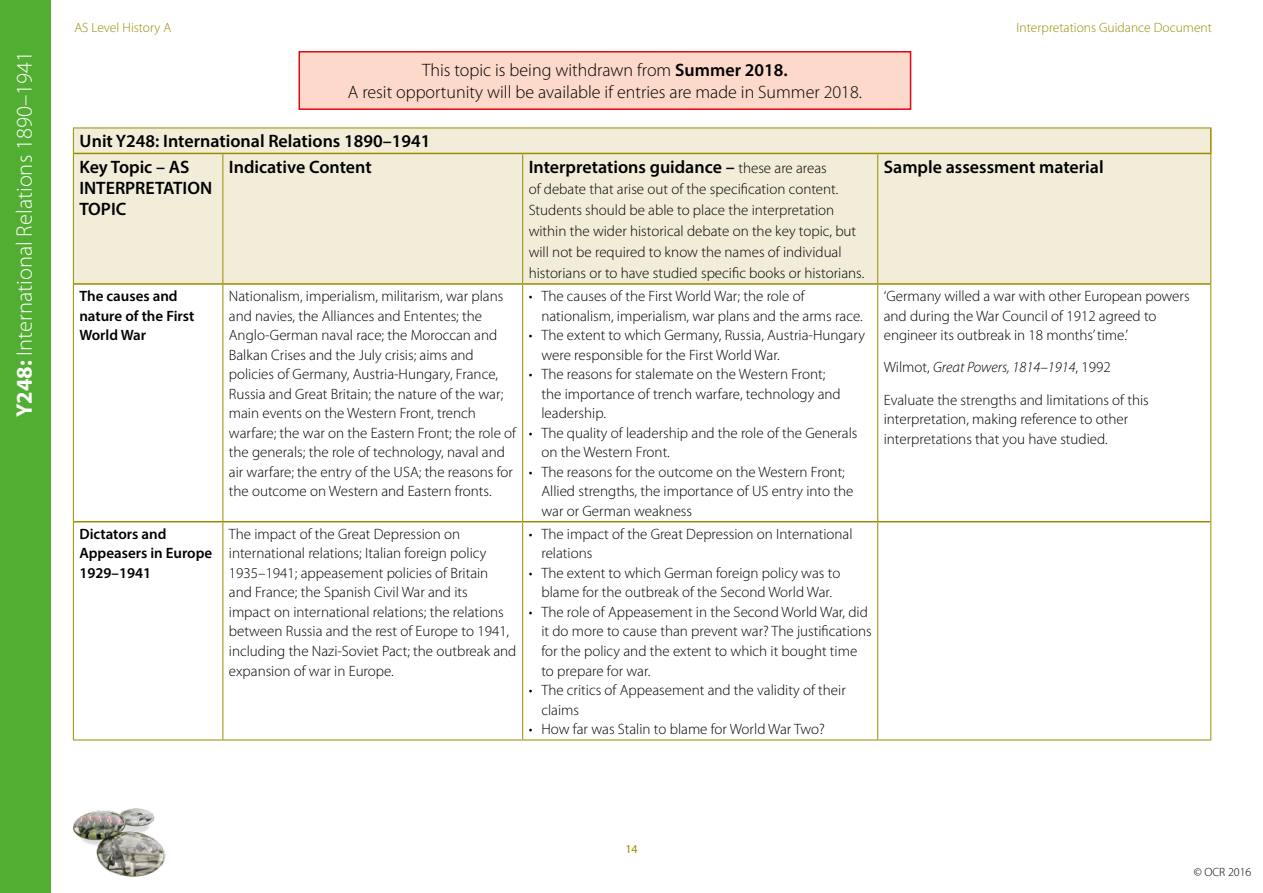
<style>
.page{position:relative;width:1263px;height:893px;background:#fff}
.page>*{position:absolute;margin:0;border:0;box-sizing:border-box;transform-origin:0 0}
.t1{font:300 22.5px "Myriad Pro";color:#fff}
.Body_Contents{font:600 18px "Myriad Pro";color:#000}
.t2{font:300 18px "Myriad Pro";color:#000}
.Table_header{font:600 18px/21px "Myriad Pro";color:#000}
.Table_body{font:300 15px/19.5px "Myriad Pro";color:#000}
.Table_bullets{font:300 15px/19.5px "Myriad Pro";color:#000}
.Body_Contents-2{font:300 15px/21px "Myriad Pro";color:#000}
.Table_body-2{font:600 15px/19.5px "Myriad Pro";color:#000}
.Table_body-3{font:italic 300 15px "Myriad Pro";color:#000}
.t3{font:300 13.5px "Myriad Pro";color:#988b00}
.t4{font:300 12px "Myriad Pro";color:#000}
.t5{font:12px "Myriad Pro";color:#988b00}
.s1{font-weight:700}
.s2{font-weight:600}
.s3{font-weight:300;font-size:15px}
.s4{font-style:normal}
</style>
<div class="page">
<img style="left:73px;top:808px;width:93px;height:69px">
<div style="left:0;top:0;width:51px;height:893px;background:#52ae32"></div>
<div style="left:74px;top:129px;width:1136px;height:154px;background:#f1edd8"></div>
<hr style="left:74px;top:153px;width:149px;height:1px;background:#988b00">
<hr style="left:223px;top:153px;width:300px;height:1px;background:#988b00">
<hr style="left:523px;top:153px;width:355px;height:1px;background:#988b00">
<hr style="left:878px;top:153px;width:333px;height:1px;background:#988b00">
<hr style="left:74px;top:521px;width:149px;height:1px;background:#988b00">
<hr style="left:223px;top:521px;width:300px;height:1px;background:#988b00">
<hr style="left:523px;top:521px;width:355px;height:1px;background:#988b00">
<hr style="left:878px;top:521px;width:332px;height:1px;background:#988b00">
<hr style="left:222px;top:154px;width:1px;height:129px;background:#988b00">
<hr style="left:522px;top:154px;width:1px;height:129px;background:#988b00">
<hr style="left:877px;top:154px;width:1px;height:129px;background:#988b00">
<hr style="left:222px;top:285px;width:1px;height:236px;background:#988b00">
<hr style="left:522px;top:285px;width:1px;height:236px;background:#988b00">
<hr style="left:877px;top:285px;width:1px;height:236px;background:#988b00">
<hr style="left:222px;top:522px;width:1px;height:218px;background:#988b00">
<hr style="left:522px;top:522px;width:1px;height:218px;background:#988b00">
<hr style="left:877px;top:522px;width:1px;height:218px;background:#988b00">
<hr style="left:74px;top:283px;width:149px;height:2px;background:#988b00">
<hr style="left:223px;top:283px;width:300px;height:2px;background:#988b00">
<hr style="left:523px;top:283px;width:355px;height:2px;background:#988b00">
<hr style="left:878px;top:283px;width:332px;height:2px;background:#988b00">
<svg style="left:73px;top:129px;width:1px;height:24px"></svg>
<hr style="left:73px;top:128px;width:150px;height:1px;background:#988b00">
<hr style="left:223px;top:128px;width:300px;height:1px;background:#988b00">
<hr style="left:523px;top:128px;width:355px;height:1px;background:#988b00">
<hr style="left:878px;top:128px;width:333px;height:1px;background:#988b00">
<svg style="left:1210px;top:128px;width:1px;height:25px"></svg>
<hr style="left:73px;top:153px;width:1px;height:131px;background:#988b00">
<hr style="left:1210px;top:154px;width:1px;height:130px;background:#988b00">
<hr style="left:73px;top:284px;width:1px;height:238px;background:#988b00">
<hr style="left:1210px;top:284px;width:1px;height:238px;background:#988b00">
<hr style="left:73px;top:522px;width:1px;height:218px;background:#988b00">
<hr style="left:73px;top:740px;width:150px;height:1px;background:#988b00">
<hr style="left:223px;top:740px;width:300px;height:1px;background:#988b00">
<hr style="left:523px;top:740px;width:355px;height:1px;background:#988b00">
<hr style="left:1210px;top:522px;width:1px;height:218px;background:#988b00">
<hr style="left:878px;top:740px;width:333px;height:1px;background:#988b00">
<div style="left:299px;top:52px;width:611px;height:57px;background:#fcd9ca"></div>
<div style="left:298px;top:51px;width:613px;height:59px;border:2px solid #e30613"></div>
<p class="t1" style="left:12px;top:417px;width:368px;rotate:-90deg"><span class="s1">Y248:</span> International Relations 1890–1941</p>
<p class="t3" style="left:74px;top:21px;width:98px">AS Level History A</p>
<p class="t3" style="left:1016px;top:21px;width:197px">Interpretations Guidance Document</p>
<p class="t2" style="left:422px;top:61px;width:367px">This topic is being withdrawn from <span class="s2">Summer 2018.</span></p>
<p class="t2" style="left:348px;top:82px;width:516px">A resit opportunity will be available if entries are made in Summer 2018.</p>
<p class="Body_Contents" style="left:80px;top:130px;width:352px">Unit Y248: International Relations 1890–1941</p>
<p class="Table_header" style="left:79px;top:156px;width:134px">Key Topic – AS<br>INTERPRETATION<br>TOPIC</p>
<p class="Body_Contents" style="left:229px;top:155px;width:144px">Indicative Content</p>
<p class="Body_Contents" style="left:529px;top:155px;width:300px">Interpretations guidance – <span class="s3">these are areas</span></p>
<p class="Body_Contents-2" style="left:529px;top:179px;width:337px">of debate that arise out of the specification content.<br>Students should be able to place the interpretation within the wider historical debate on the key topic, but will not be required to know the names of individual historians or to have studied specific books or historians.</p>
<p class="Table_body-2" style="left:79px;top:286px;width:117px">The causes and nature of the First<br>World War</p>
<p class="Table_body" style="left:229px;top:287px;width:289px">Nationalism, imperialism, militarism, war plans and navies, the Alliances and Ententes; the Anglo-German naval race; the Moroccan and Balkan Crises and the July crisis; aims and policies of Germany, Austria-Hungary, France, Russia and Great Britain; the nature of the war; main events on the Western Front, trench warfare; the war on the Eastern Front; the role of the generals; the role of technology, naval and air warfare; the entry of the USA; the reasons for the outcome on Western and Eastern fronts.</p>
<p class="Table_bullets" style="left:541px;top:287px;width:323px;text-indent:-13px">• The causes of the First World War; the role of nationalism, imperialism, war plans and the arms race.</p>
<p class="Table_bullets" style="left:541px;top:326px;width:325px;text-indent:-13px">• The extent to which Germany, Russia, Austria-Hungary were responsible for the First World War.</p>
<p class="Table_bullets" style="left:541px;top:365px;width:301px;text-indent:-13px">• The reasons for stalemate on the Western Front; the importance of trench warfare, technology and leadership.</p>
<p class="Table_bullets" style="left:541px;top:423px;width:318px;text-indent:-13px">• The quality of leadership and the role of the Generals on the Western Front.</p>
<p class="Table_bullets" style="left:541px;top:462px;width:313px;text-indent:-13px">• The reasons for the outcome on the Western Front;<br>Allied strengths, the importance of US entry into the war or German weakness</p>
<p class="Table_body-2" style="left:79px;top:524px;width:134px">Dictators and<br>Appeasers in Europe<br>1929–1941</p>
<p class="Table_body" style="left:229px;top:524px;width:289px">The impact of the Great Depression on international relations; Italian foreign policy 1935–1941; appeasement policies of Britain<br>and France; the Spanish Civil War and its<br>impact on international relations; the relations between Russia and the rest of Europe to 1941, including the Nazi-Soviet Pact; the outbreak and expansion of war in Europe.</p>
<p class="Table_bullets" style="left:541px;top:524px;width:313px;text-indent:-13px">• The impact of the Great Depression on International relations</p>
<p class="Table_bullets" style="left:529px;top:563px;width:313px;text-align:center">• The extent to which German foreign policy was to blame for the outbreak of the Second World War.</p>
<p class="Table_bullets" style="left:541px;top:602px;width:332px;text-indent:-13px">• The role of Appeasement in the Second World War, did it do more to cause than prevent war? The justifications for the policy and the extent to which it bought time to prepare for war.</p>
<p class="Table_bullets" style="left:541px;top:680px;width:306px;text-indent:-13px">• The critics of Appeasement and the validity of their claims</p>
<p class="Table_bullets" style="left:529px;top:719px;width:298px">• How far was Stalin to blame for World War Two?</p>
<p class="Body_Contents" style="left:884px;top:155px;width:221px">Sample assessment material</p>
<p class="Table_body" style="left:884px;top:287px;width:307px">‘Germany willed a war with other European powers and during the War Council of 1912 agreed to engineer its outbreak in 18 months’ time.’</p>
<p class="Table_body-3" style="left:884px;top:359px;width:228px"><span class="s4">Wilmot,</span> Great Powers, 1814–1914<span class="s4">, 1992</span></p>
<p class="Table_body" style="left:884px;top:390px;width:267px">Evaluate the strengths and limitations of this interpretation, making reference to other interpretations that you have studied.</p>
<p class="t5" style="left:625px;top:842px;width:14px">14</p>
<p class="t4" style="left:1194px;top:866px;width:59px">© OCR 2016</p>
</div>
